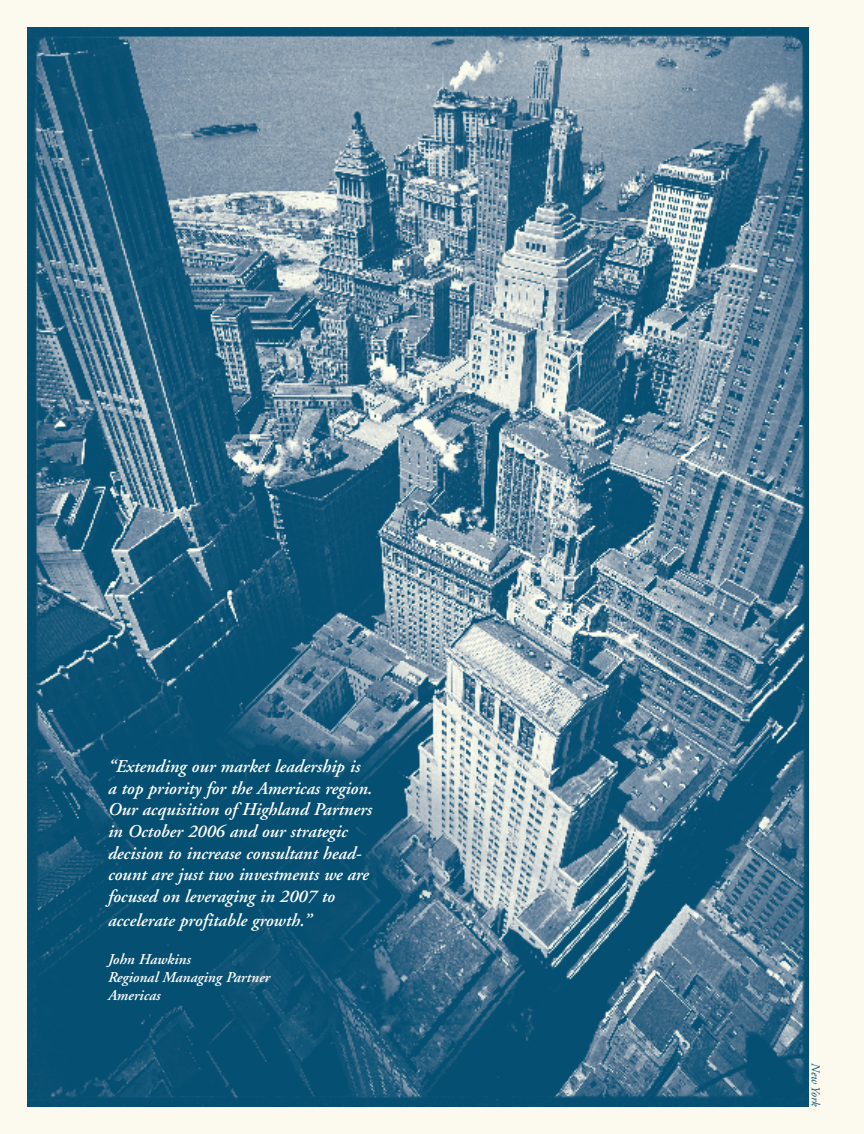
<style>
.page{position:relative;width:864px;height:1134px;background:#fcfaef}
.page>*{position:absolute;margin:0;border:0;box-sizing:border-box;transform-origin:0 0}
.t1{font:italic 600 18px/21.6px "Adobe Garamond";color:#fff}
.t2{font:italic 600 15px/18px "Adobe Garamond";color:#fff}
.t3{font:italic 12px "Adobe Garamond";color:#044e71}
</style>
<div class="page">
<img style="left:27px;top:27px;width:782px;height:1080px">
<p class="t1" style="left:108px;top:757px;width:266px">“Extending our market leadership is a top priority for the Americas region.<br>Our acquisition of Highland Partners in October 2006 and our strategic decision to increase consultant head&shy;count are just two investments we are focused on leveraging in 2007 to</p>
<p class="t1" style="left:108px;top:911px;width:205px">accelerate profitable growth.”</p>
<p class="t2" style="left:108px;top:952px;width:164px">John Hawkins<br>Regional Managing Partner<br>Americas</p>
<p class="t3" style="left:821px;top:1063px;width:45px;rotate:90deg">New York</p>
</div>
